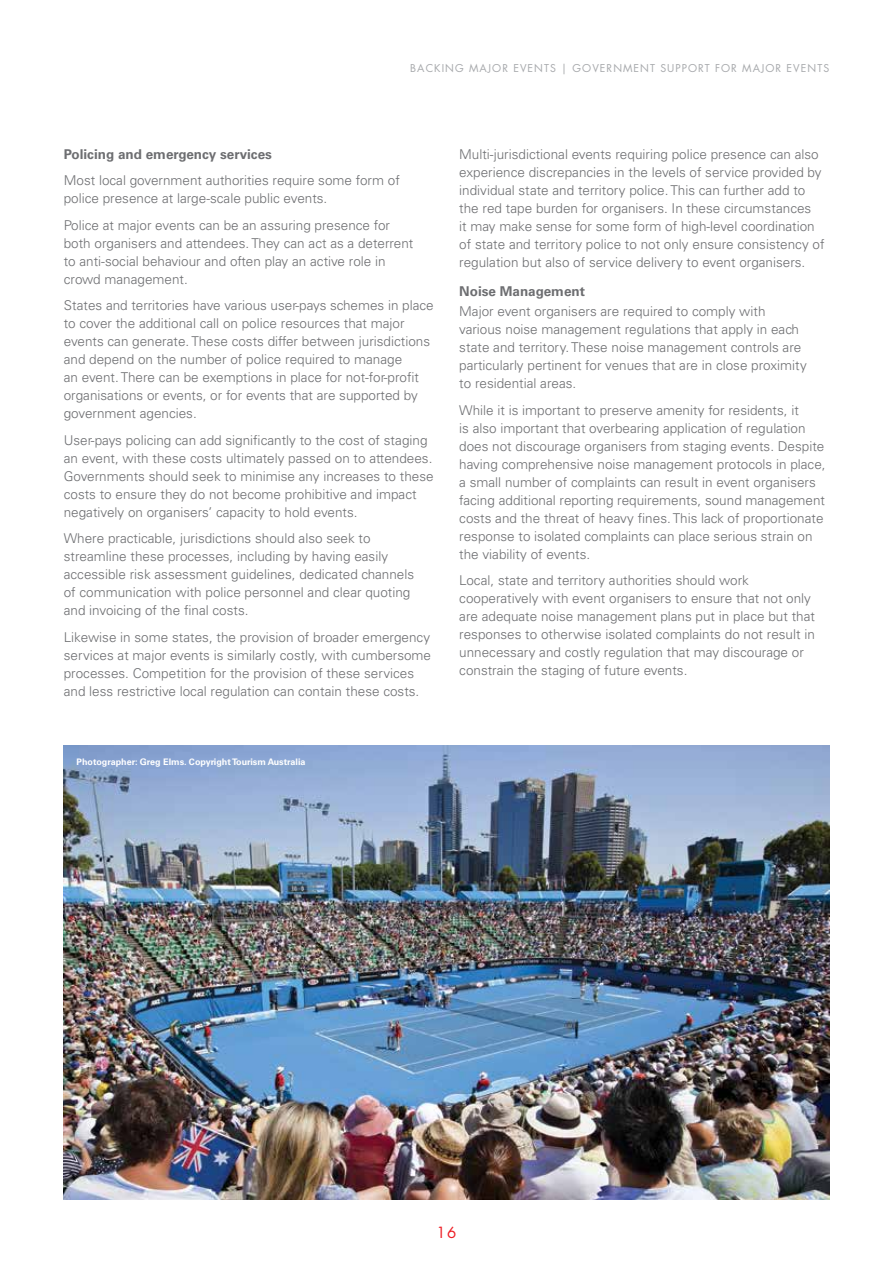
<style>
.page{position:relative;width:893px;height:1263px;background:#fff}
.page>*{position:absolute;margin:0;border:0;box-sizing:border-box;transform-origin:0 0}
.t1{font:15px "Futura CE";color:#ed1d24}
.t2{font:300 13.5px/18px "Univers";color:#6d6e71}
.t3{font:700 13.5px "Univers";color:#6d6e71}
.t4{font:10.5px "Futura CE";letter-spacing:.1em;color:#a7a9ac}
.t5{font:700 9px "Univers";color:#fff}
</style>
<div class="page">
<img style="left:64px;top:745px;width:765px;height:454px">
<p class="t4" style="left:410px;top:61px;width:181px">BACKING MAJOR EVENTS | GOVERNMENT</p>
<p class="t4" style="left:660px;top:61px;width:36px">SUPPORT</p>
<p class="t4" style="left:715px;top:61px;width:15px">FOR</p>
<p class="t4" style="left:742px;top:61px;width:9px">MAJOR</p>
<p class="t4" style="left:787px;top:61px;width:8px">EVENTS</p>
<p class="t3" style="left:64px;top:146px;width:210px">Policing and emergency services</p>
<p class="t2" style="left:64px;top:172px;width:338px">Most local government authorities require some form of police presence at large-scale public events.</p>
<p class="t2" style="left:64px;top:216px;width:351px">Police at major events can be an assuring presence for both organisers and attendees. They can act as a deterrent to anti-social behaviour and often play an active role in crowd management.</p>
<p class="t2" style="left:64px;top:297px;width:371px">States and territories have various user-pays schemes in place to cover the additional call on police resources that major events can generate. These costs differ between jurisdictions and depend on the number of police required to manage<br>an event. There can be exemptions in place for not-for-profit organisations or events, or for events that are supported by government agencies.</p>
<p class="t2" style="left:64px;top:431px;width:371px">User-pays policing can add significantly to the cost of staging an event, with these costs ultimately passed on to attendees.<br>Governments should seek to minimise any increases to these costs to ensure they do not become prohibitive and impact negatively on organisers’ capacity to hold events.</p>
<p class="t2" style="left:64px;top:530px;width:352px">Where practicable, jurisdictions should also seek to streamline these processes, including by having easily accessible risk assessment guidelines, dedicated channels of communication with police personnel and clear quoting and invoicing of the final costs.</p>
<p class="t2" style="left:64px;top:628px;width:369px">Likewise in some states, the provision of broader emergency services at major events is similarly costly, with cumbersome processes. Competition for the provision of these services and less restrictive local regulation can contain these costs.</p>
<p class="t5" style="left:77px;top:756px;width:231px">Photographer: Greg Elms. Copyright Tourism Australia</p>
<p class="t2" style="left:459px;top:146px;width:367px">Multi-jurisdictional events requiring police presence can also experience discrepancies in the levels of service provided by individual state and territory police. This can further add to the red tape burden for organisers. In these circumstances<br>it may make sense for some form of high-level coordination of state and territory police to not only ensure consistency of regulation but also of service delivery to event organisers.</p>
<p class="t3" style="left:459px;top:283px;width:127px">Noise Management</p>
<p class="t2" style="left:459px;top:302px;width:349px">Major event organisers are required to comply with various noise management regulations that apply in each state and territory. These noise management controls are particularly pertinent for venues that are in close proximity to residential areas.</p>
<p class="t2" style="left:459px;top:401px;width:368px">While it is important to preserve amenity for residents, it<br>is also important that overbearing application of regulation does not discourage organisers from staging events. Despite having comprehensive noise management protocols in place, a small number of complaints can result in event organisers facing additional reporting requirements, sound management costs and the threat of heavy fines. This lack of proportionate response to isolated complaints can place serious strain on the viability of events.</p>
<p class="t2" style="left:459px;top:571px;width:357px">Local, state and territory authorities should work cooperatively with event organisers to ensure that not only are adequate noise management plans put in place but that responses to otherwise isolated complaints do not result in unnecessary and costly regulation that may discourage or constrain the staging of future events.</p>
<p class="t1" style="left:436px;top:1223px;width:21px">16</p>
</div>
